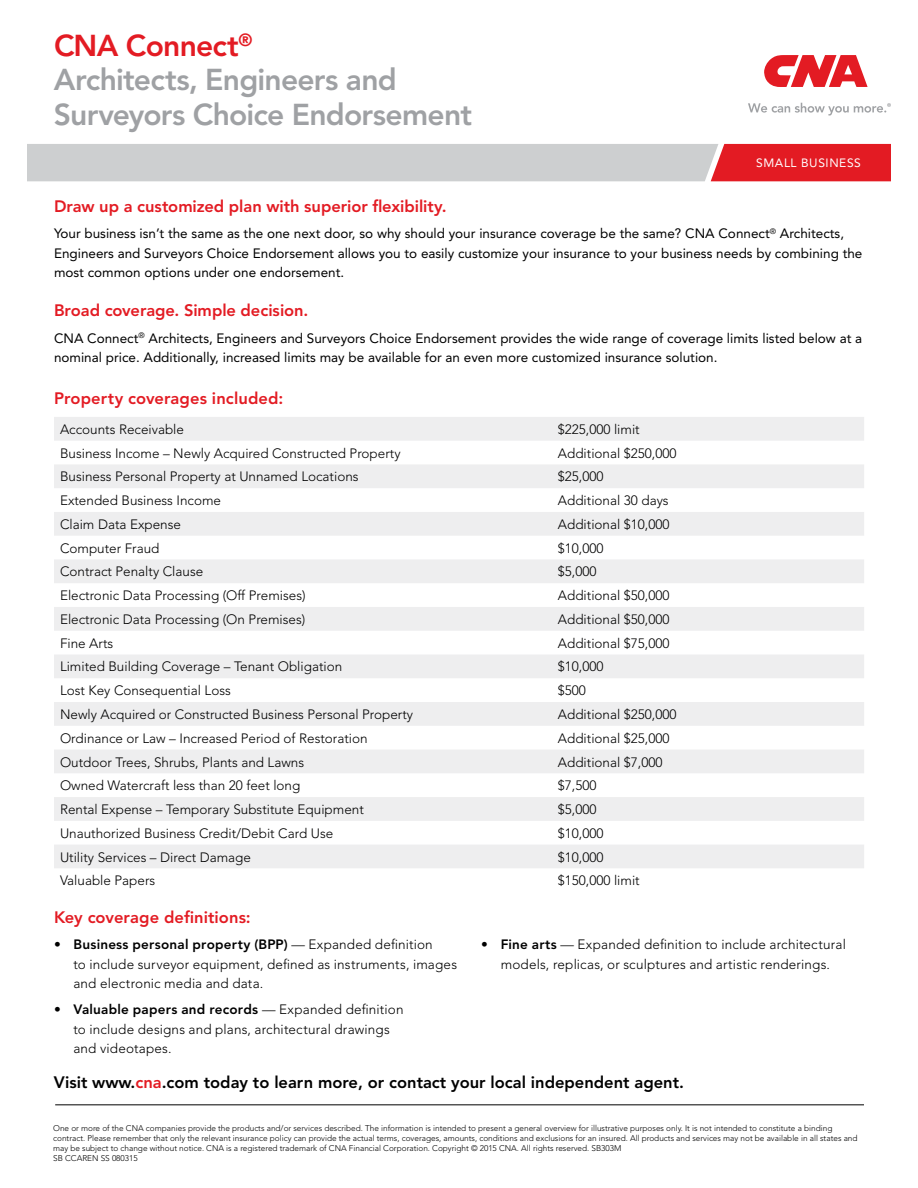
<style>
.page{position:relative;width:918px;height:1188px;background:#fff}
.page>*{position:absolute;margin:0;border:0;box-sizing:border-box;transform-origin:0 0}
.t1{font:800 30px/34.5px "Avenir LT Std";letter-spacing:-.025em;color:#9fa1a4}
.t2{font:800 16.5px "Avenir LT Std";color:#e31b23}
.t3{font:800 16.5px "Avenir LT Std";color:#000}
.t4{font:300 13.5px/19.5px "Avenir LT Std";color:#000}
.t5{font:13.5px/19.5px "Avenir LT Std";color:#000}
.t6{font:12px "Avenir LT Std";letter-spacing:.05em;color:#fff}
.t7{font:300 8.25px/9.9px "Avenir LT Std";color:#000}
.s1{color:#e31b23}
.s2{font-weight:800}
</style>
<div class="page">
<hr style="left:55px;top:1104px;width:809px;height:1px;background:#000">
<svg style="left:27px;top:144px;width:864px;height:37px;background:#d1abad"></svg>
<svg style="left:764px;top:55px;width:104px;height:32px"></svg>
<svg style="left:748px;top:103px;width:143px;height:13px"></svg>
<svg style="left:54px;top:417px;width:810px;height:451px;fill:#eeeeef"></svg>
<h1 class="t1" style="left:54px;top:28px;width:420px"><span class="s1">CNA Connect</span><sup>®<br></sup>Architects, Engineers and<br>Surveyors Choice Endorsement</h1>
<p class="t6" style="left:756px;top:156px;width:106px">SMALL BUSINESS</p>
<p class="t2" style="left:54px;top:197px;width:394px">Draw up a customized plan with superior flexibility.</p>
<p class="t5" style="left:54px;top:224px;width:810px">Your business isn’t the same as the one next door, so why should your insurance coverage be the same? CNA Connect<sup>®</sup> Architects,<br>Engineers and Surveyors Choice Endorsement allows you to easily customize your insurance to your business needs by combining the most common options under one endorsement.</p>
<p class="t2" style="left:54px;top:301px;width:256px">Broad coverage. Simple decision.</p>
<p class="t5" style="left:54px;top:328px;width:810px">CNA Connect<sup>®</sup> Architects, Engineers and Surveyors Choice Endorsement provides the wide range of coverage limits listed below at a nominal price. Additionally, increased limits may be available for an even more customized insurance solution.</p>
<p class="t2" style="left:54px;top:389px;width:231px">Property coverages included:</p>
<p class="t4" style="left:60px;top:420px;width:126px">Accounts Receivable</p>
<p class="t4" style="left:558px;top:420px;width:83px">$225,000 limit</p>
<p class="t4" style="left:60px;top:443px;width:342px">Business Income – Newly Acquired Constructed Property</p>
<p class="t4" style="left:558px;top:443px;width:120px">Additional $250,000</p>
<p class="t4" style="left:60px;top:467px;width:300px">Business Personal Property at Unnamed Locations</p>
<p class="t4" style="left:558px;top:467px;width:47px">$25,000</p>
<p class="t4" style="left:60px;top:491px;width:163px">Extended Business Income</p>
<p class="t4" style="left:558px;top:491px;width:112px">Additional 30 days</p>
<p class="t4" style="left:60px;top:515px;width:123px">Claim Data Expense</p>
<p class="t4" style="left:558px;top:515px;width:113px">Additional $10,000</p>
<p class="t4" style="left:60px;top:538px;width:101px">Computer Fraud</p>
<p class="t4" style="left:558px;top:538px;width:47px">$10,000</p>
<p class="t4" style="left:60px;top:562px;width:145px">Contract Penalty Clause</p>
<p class="t4" style="left:558px;top:562px;width:40px">$5,000</p>
<p class="t4" style="left:60px;top:586px;width:247px">Electronic Data Processing (Off Premises)</p>
<p class="t4" style="left:558px;top:586px;width:113px">Additional $50,000</p>
<p class="t4" style="left:60px;top:610px;width:247px">Electronic Data Processing (On Premises)</p>
<p class="t4" style="left:558px;top:610px;width:113px">Additional $50,000</p>
<p class="t4" style="left:60px;top:633px;width:55px">Fine Arts</p>
<p class="t4" style="left:558px;top:633px;width:113px">Additional $75,000</p>
<p class="t4" style="left:60px;top:657px;width:284px">Limited Building Coverage – Tenant Obligation</p>
<p class="t4" style="left:558px;top:657px;width:47px">$10,000</p>
<p class="t4" style="left:60px;top:681px;width:172px">Lost Key Consequential Loss</p>
<p class="t4" style="left:558px;top:681px;width:30px">$500</p>
<p class="t4" style="left:60px;top:705px;width:355px">Newly Acquired or Constructed Business Personal Property</p>
<p class="t4" style="left:558px;top:705px;width:120px">Additional $250,000</p>
<p class="t4" style="left:60px;top:728px;width:309px">Ordinance or Law – Increased Period of Restoration</p>
<p class="t4" style="left:558px;top:728px;width:113px">Additional $25,000</p>
<p class="t4" style="left:60px;top:752px;width:246px">Outdoor Trees, Shrubs, Plants and Lawns</p>
<p class="t4" style="left:558px;top:752px;width:106px">Additional $7,000</p>
<p class="t4" style="left:60px;top:776px;width:242px">Owned Watercraft less than 20 feet long</p>
<p class="t4" style="left:558px;top:776px;width:40px">$7,500</p>
<p class="t4" style="left:60px;top:800px;width:305px">Rental Expense – Temporary Substitute Equipment</p>
<p class="t4" style="left:558px;top:800px;width:40px">$5,000</p>
<p class="t4" style="left:60px;top:823px;width:275px">Unauthorized Business Credit/Debit Card Use</p>
<p class="t4" style="left:558px;top:823px;width:47px">$10,000</p>
<p class="t4" style="left:60px;top:847px;width:192px">Utility Services – Direct Damage</p>
<p class="t4" style="left:558px;top:847px;width:47px">$10,000</p>
<p class="t4" style="left:60px;top:871px;width:97px">Valuable Papers</p>
<p class="t4" style="left:558px;top:871px;width:83px">$150,000 limit</p>
<p class="t2" style="left:54px;top:907px;width:198px">Key coverage definitions:</p>
<p class="t4" style="left:73px;top:935px;width:385px;text-indent:-19px">• <span class="s2">Business personal property (BPP)</span> — Expanded definition<br>to include surveyor equipment, defined as instruments, images and electronic media and data.</p>
<p class="t4" style="left:73px;top:1000px;width:332px;text-indent:-19px">• <span class="s2">Valuable papers and records</span> — Expanded definition to include designs and plans, architectural drawings and videotapes.</p>
<p class="t4" style="left:481px;top:935px;width:366px;text-align:center">• <span class="s2">Fine arts</span> — Expanded definition to include architectural models, replicas, or sculptures and artistic renderings.</p>
<p class="t3" style="left:54px;top:1073px;width:632px">Visit www.<span class="s1">cna</span>.com today to learn more, or contact your local independent agent.</p>
<p class="t7" style="left:53px;top:1124px;width:806px">One or more of the CNA companies provide the products and/or services described. The information is intended to present a general overview for illustrative purposes only. It is not intended to constitute a binding contract. Please remember that only the relevant insurance policy can provide the actual terms, coverages, amounts, conditions and exclusions for an insured. All products and services may not be available in all states and may be subject to change without notice. CNA is a registered trademark of CNA Financial Corporation. Copyright © 2015 CNA. All rights reserved. SB303M<br>SB CCAREN SS 080315</p>
</div>
